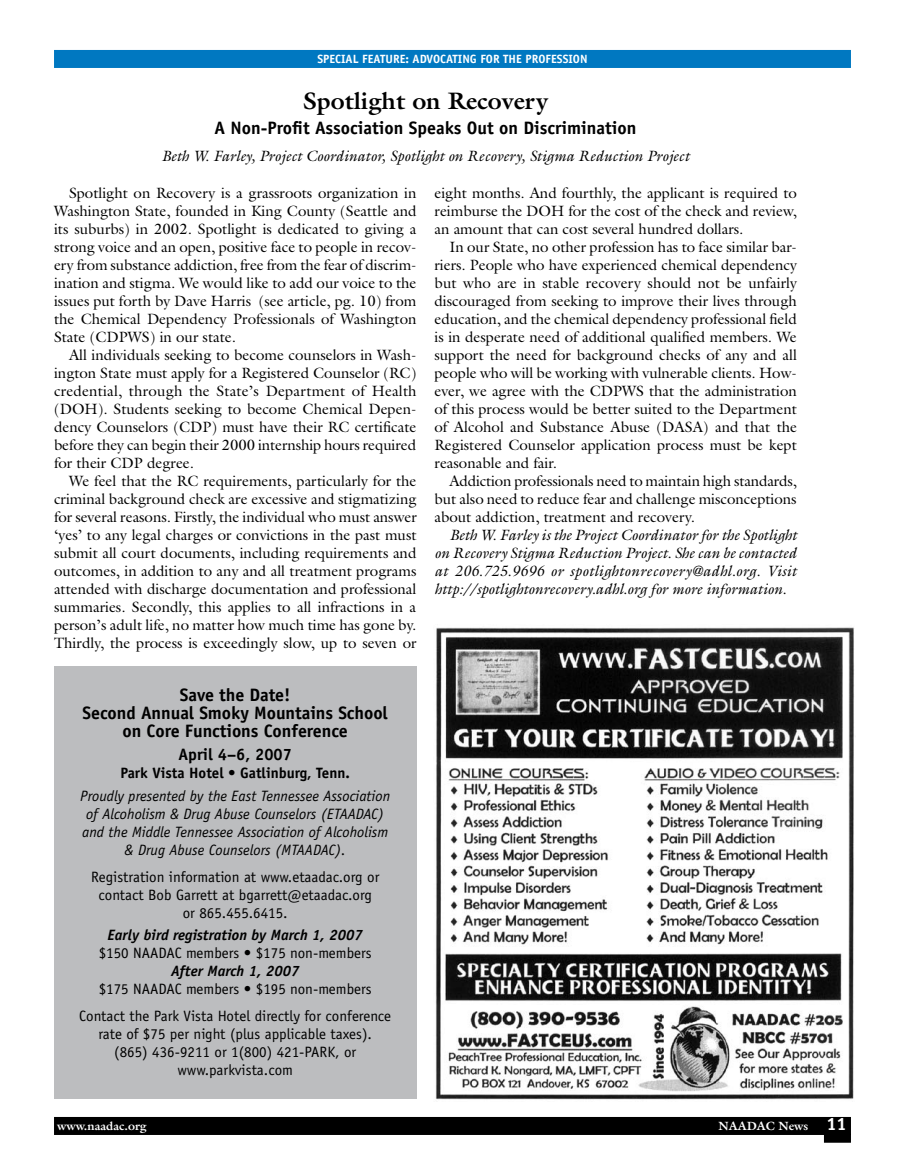
<style>
.page{position:relative;width:905px;height:1175px;background:#fff}
.page>*{position:absolute;margin:0;border:0;box-sizing:border-box;transform-origin:0 0}
.t1{font:700 24px "Galliard";color:#000}
.t2{font:700 18px/18px "Officina Sans";letter-spacing:-.005em;color:#000;text-align:center}
.t3{font:700 16.5px "Officina Sans";color:#000}
.t4{font:15px/18px "Galliard";color:#000;text-align:justify}
.t5{font:15px/18px "Officina Sans";color:#000;text-align:center}
.t6{font:italic 15px/18px "Galliard";color:#000;text-align:justify}
.t7{font:italic 15px/18px "Officina Sans";color:#000;text-align:center}
.t8{font:italic 700 15px "Officina Sans";color:#000}
.t9{font:700 15px "Officina Sans";color:#000}
.t10{font:700 12px "Officina Sans";color:#fff}
.t11{font:700 12px "Galliard";color:#fff}
.s1{font-family:"Officina Sans";font-size:18px}
</style>
<div class="page">
<div style="left:824px;top:1133px;width:26px;height:9px;background:#000"></div>
<div style="left:54px;top:1116px;width:796px;height:18px;background:#000"></div>
<div style="left:54px;top:50px;width:796px;height:18px;background:#0078c1"></div>
<img style="left:435px;top:627px;width:419px;height:473px">
<div style="left:54px;top:666px;width:362px;height:432px;background:#bcbdbf"></div>
<p class="t10" style="left:317px;top:52px;width:272px">SPECIAL FEATURE: ADVOCATING FOR THE PROFESSION</p>
<h1 class="t1" style="left:303px;top:85px;width:247px">Spotlight on Recovery</h1>
<p class="t2" style="left:214px;top:119px;width:424px">A Non-Profit Association Speaks Out on Discrimination</p>
<p class="t6" style="left:161px;top:147px;width:529px">Beth W. Farley, Project Coordinator, Spotlight on Recovery, Stigma Reduction Project</p>
<p class="t4" style="left:54px;top:184px;width:364px;text-align:left;text-indent:15px">Spotlight on Recovery is a grassroots organization in Washington State, founded in King County (Seattle and its suburbs) in 2002. Spotlight is dedicated to giving a strong voice and an open, positive face to people in recov&shy;ery from substance addiction, free from the fear of discrim&shy;i-nation and stigma. We would like to add our voice to the issues put forth by Dave Harris (see article, pg. 10) from the Chemical Depen-dency Professionals of Washington State (CDPWS) in our state.</p>
<p class="t4" style="left:54px;top:346px;width:364px;text-indent:15px">All individuals seeking to become counselors in Wash&shy;ington State must apply for a Registered Counselor (RC) credential, through the State’s Department of Health (DOH). Students seeking to become Chemical Depen&shy;dency Counselors (CDP) must have their RC certificate before they can begin their 2000 internship hours required for their CDP degree.</p>
<p class="t4" style="left:54px;top:472px;width:364px;text-indent:15px">We feel that the RC requirements, particularly for the criminal background check are excessive and stigmatizing for several reasons. Firstly, the individual who must answer ‘yes’ to any legal charges or convictions in the past must submit all court documents, including requirements and outcomes, in addition to any and all treatment programs attended with discharge documentation and professional summaries. Secondly, this applies to all infractions in a person’s adult life, no matter how much time has gone by.<br>Thirdly, the process is exceedingly slow, up to seven or</p>
<p class="t4" style="left:434px;top:184px;width:364px">eight months. And fourthly, the applicant is required to reimburse the DOH for the cost of the check and review, an amount that can cost several hundred dollars.</p>
<p class="t4" style="left:434px;top:238px;width:364px;text-indent:15px">In our State, no other profession has to face similar bar&shy;riers. People who have experienced chemical dependency but who are in stable recovery should not be unfairly discouraged from seeking to improve their lives through education, and the chemical dependency professional field is in desperate need of additional qualified members. We support the need for background checks of any and all people who will be working with vulnerable clients. How&shy;ever, we agree with the CDPWS that the administration of this process would be better suited to the Department of Alcohol and Substance Abuse (DASA) and that the Registered Counselor application process must be kept reasonable and fair.</p>
<p class="t4" style="left:434px;top:472px;width:364px;text-indent:15px">Addiction professionals need to maintain high standards, but also need to reduce fear and challenge misconceptions about addiction, treatment and recovery.</p>
<p class="t6" style="left:434px;top:526px;width:364px;text-indent:15px">Beth W. Farley is the Project Coordinator for the Spotlight on Recovery Stigma Reduction Project. She can be contacted at 206.725.9696 or spotlightonrecovery@adhl.org. Visit http://spotlightonrecovery.adhl.org for more information.</p>
<p class="t2" style="left:83px;top:686px;width:307px">Save the Date!<br>Second Annual Smoky Mountains School on Core Functions Conference</p>
<p class="t3" style="left:178px;top:744px;width:115px">April 4–6, 2007</p>
<p class="t9" style="left:120px;top:763px;width:231px">Park Vista Hotel • Gatlinburg, Tenn.</p>
<p class="t7" style="left:80px;top:786px;width:311px">Proudly presented by the East Tennessee Association of Alcoholism &amp; Drug Abuse Counselors (ETAADAC) and the Middle Tennessee Association of Alcoholism &amp; Drug Abuse Counselors (MTAADAC).</p>
<p class="t5" style="left:91px;top:867px;width:290px">Registration information at www.etaadac.org or contact Bob Garrett at bgarrett@etaadac.org or 865.455.6415.</p>
<p class="t8" style="left:108px;top:926px;width:257px">Early bird registration by March 1, 2007</p>
<p class="t5" style="left:99px;top:944px;width:274px">$150 NAADAC members • $175 non-members</p>
<p class="t8" style="left:171px;top:962px;width:130px">After March 1, 2007</p>
<p class="t5" style="left:79px;top:975px;width:313px;line-height:27px">$175 NAADAC members • $195 non-members<br>Contact the Park Vista Hotel directly for conference</p>
<p class="t5" style="left:98px;top:1025px;width:275px">rate of $75 per night (plus applicable taxes). (865) 436-9211 or 1(800) 421-PARK, or www.parkvista.com</p>
<p class="t11" style="left:57px;top:1118px;width:91px">www.naadac.org</p>
<p class="t11" style="left:718px;top:1118px;width:129px">NAADAC News <span class="s1">11</span></p>
</div>
